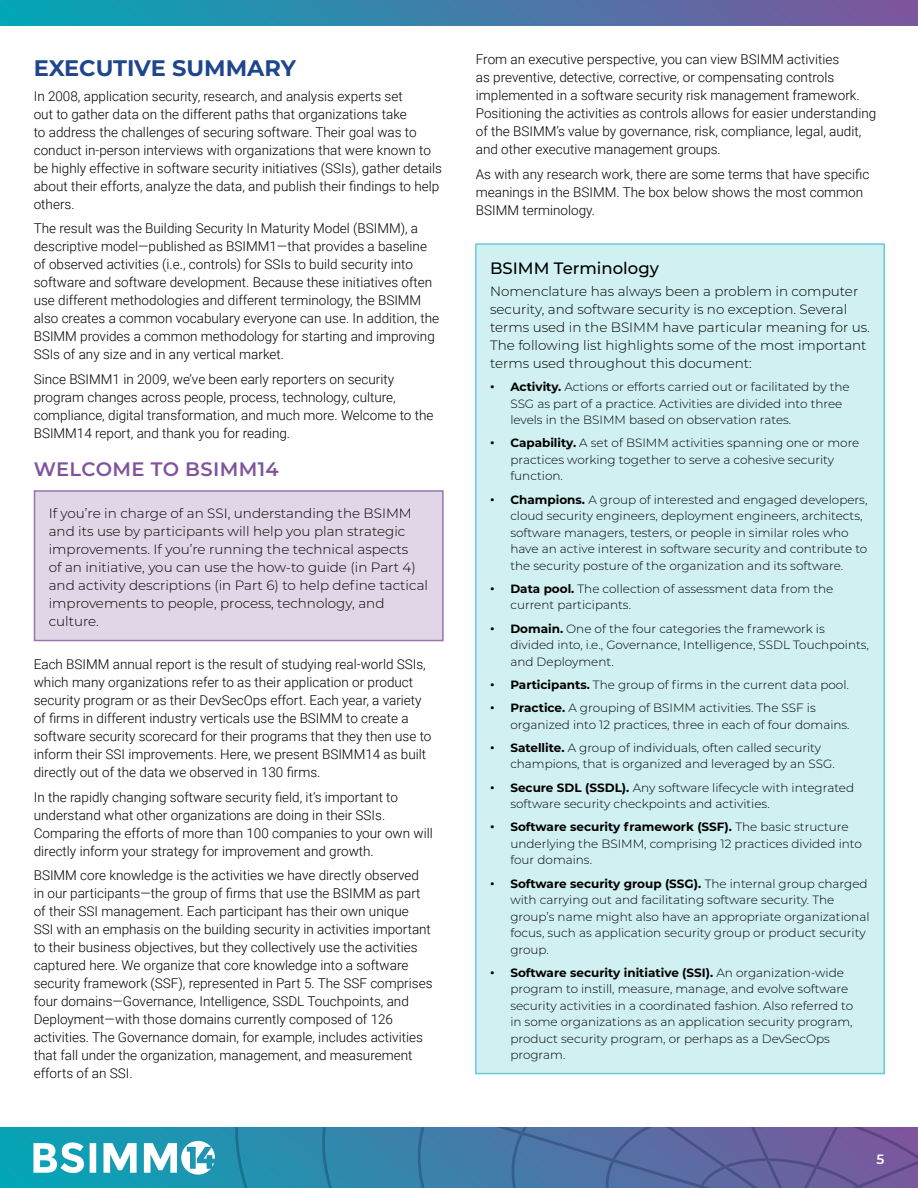
<style>
.page{position:relative;width:918px;height:1188px;background:#fff}
.page>*{position:absolute;margin:0;border:0;box-sizing:border-box;transform-origin:0 0}
.t1{font:700 22.5px "Montserrat";letter-spacing:-.005em;color:#1f458c}
.t2{font:600 19.5px "Montserrat";letter-spacing:.02em;color:#80549c}
.t3{font:500 16.5px "Montserrat";color:#000}
.t4{font:300 13.5px/18px "Roboto";color:#000}
.t5{font:300 13.5px/18px "Montserrat";color:#000}
.t6{font:600 13.5px "Montserrat";color:#fff}
.t7{font:300 12px/16.5px "Montserrat";color:#000}
.s1{font-weight:700}
</style>
<div class="page">
<svg style="left:0;top:1128px;width:230px;height:60px"></svg>
<svg style="left:230px;top:1128px;width:688px;height:60px"></svg>
<svg style="left:33px;top:1141px;width:182px;height:34px"></svg>
<div style="left:0;top:0;width:918px;height:26px;background:linear-gradient(to right,#02a7b7,#7e559c)"></div>
<div style="left:34px;top:491px;width:409px;height:150px;background:#e0d6e7"></div>
<div style="left:34px;top:490px;width:410px;height:151px;border:2px solid #9975b0"></div>
<div style="left:476px;top:244px;width:408px;height:830px;background:#d1f0f2"></div>
<div style="left:475px;top:243px;width:410px;height:831px;border:2px solid #66ccd4"></div>
<h1 class="t1" style="left:34px;top:52px;width:264px">EXECUTIVE SUMMARY</h1>
<p class="t4" style="left:34px;top:86px;width:410px">In 2008, application security, research, and analysis experts set<br>out to gather data on the different paths that organizations take<br>to address the challenges of securing software. Their goal was to conduct in-person interviews with organizations that were known to be highly effective in software security initiatives (SSIs), gather details about their efforts, analyze the data, and publish their findings to help others.</p>
<p class="t4" style="left:34px;top:219px;width:407px">The result was the Building Security In Maturity Model (BSIMM), a descriptive model—published as BSIMM1—that provides a baseline of observed activities (i.e., controls) for SSIs to build security into software and software development. Because these initiatives often use different methodologies and different terminology, the BSIMM also creates a common vocabulary everyone can use. In addition, the BSIMM provides a common methodology for starting and improving SSIs of any size and in any vertical market.</p>
<p class="t4" style="left:34px;top:370px;width:401px">Since BSIMM1 in 2009, we’ve been early reporters on security program changes across people, process, technology, culture, compliance, digital transformation, and much more. Welcome to the BSIMM14 report, and thank you for reading.</p>
<h2 class="t2" style="left:34px;top:455px;width:247px">WELCOME TO BSIMM14</h2>
<p class="t5" style="left:49px;top:504px;width:381px">If you’re in charge of an SSI, understanding the BSIMM and its use by participants will help you plan strategic improvements. If you’re running the technical aspects<br>of an initiative, you can use the how-to guide (in Part 4) and activity descriptions (in Part 6) to help define tactical improvements to people, process, technology, and culture.</p>
<p class="t4" style="left:34px;top:655px;width:399px">Each BSIMM annual report is the result of studying real-world SSIs, which many organizations refer to as their application or product security program or as their DevSecOps effort. Each year, a variety of firms in different industry verticals use the BSIMM to create a software security scorecard for their programs that they then use to inform their SSI improvements. Here, we present BSIMM14 as built directly out of the data we observed in 130 firms.</p>
<p class="t4" style="left:34px;top:787px;width:401px">In the rapidly changing software security field, it’s important to understand what other organizations are doing in their SSIs.<br>Comparing the efforts of more than 100 companies to your own will directly inform your strategy for improvement and growth.</p>
<p class="t4" style="left:34px;top:866px;width:400px">BSIMM core knowledge is the activities we have directly observed in our participants—the group of firms that use the BSIMM as part of their SSI management. Each participant has their own unique<br>SSI with an emphasis on the building security in activities important to their business objectives, but they collectively use the activities captured here. We organize that core knowledge into a software security framework (SSF), represented in Part 5. The SSF comprises four domains—Governance, Intelligence, SSDL Touchpoints, and Deployment—with those domains currently composed of 126 activities. The Governance domain, for example, includes activities that fall under the organization, management, and measurement efforts of an SSI.</p>
<p class="t4" style="left:476px;top:50px;width:402px">From an executive perspective, you can view BSIMM activities<br>as preventive, detective, corrective, or compensating controls implemented in a software security risk management framework.<br>Positioning the activities as controls allows for easier understanding of the BSIMM’s value by governance, risk, compliance, legal, audit, and other executive management groups.</p>
<p class="t4" style="left:476px;top:164px;width:395px">As with any research work, there are some terms that have specific meanings in the BSIMM. The box below shows the most common<br>BSIMM terminology.</p>
<p class="t3" style="left:490px;top:257px;width:170px">BSIMM Terminology</p>
<p class="t5" style="left:490px;top:282px;width:381px">Nomenclature has always been a problem in computer security, and software security is no exception. Several terms used in the BSIMM have particular meaning for us.<br>The following list highlights some of the most important terms used throughout this document:</p>
<p class="t7" style="left:510px;top:378px;width:341px;text-indent:-20px"><span class="s1">• Activity.</span> Actions or efforts carried out or facilitated by the<br>SSG as part of a practice. Activities are divided into three levels in the BSIMM based on observation rates.</p>
<p class="t7" style="left:510px;top:434px;width:351px;text-indent:-20px"><span class="s1">• Capability.</span> A set of BSIMM activities spanning one or more practices working together to serve a cohesive security function.</p>
<p class="t7" style="left:510px;top:491px;width:359px;text-indent:-20px"><span class="s1">• Champions.</span> A group of interested and engaged developers, cloud security engineers, deployment engineers, architects, software managers, testers, or people in similar roles who have an active interest in software security and contribute to the security posture of the organization and its software.</p>
<p class="t7" style="left:510px;top:580px;width:325px;text-indent:-20px"><span class="s1">• Data pool.</span> The collection of assessment data from the current participants.</p>
<p class="t7" style="left:510px;top:620px;width:360px;text-indent:-20px"><span class="s1">• Domain.</span> One of the four categories the framework is divided into, i.e., Governance, Intelligence, SSDL Touchpoints, and Deployment.</p>
<p class="t7" style="left:490px;top:676px;width:360px"><span class="s1">• Participants.</span> The group of firms in the current data pool.</p>
<p class="t7" style="left:510px;top:699px;width:341px;text-indent:-20px"><span class="s1">• Practice.</span> A grouping of BSIMM activities. The SSF is organized into 12 practices, three in each of four domains.</p>
<p class="t7" style="left:510px;top:739px;width:326px;text-indent:-20px"><span class="s1">• Satellite.</span> A group of individuals, often called security champions, that is organized and leveraged by an SSG.</p>
<p class="t7" style="left:510px;top:779px;width:345px;text-indent:-20px"><span class="s1">• Secure SDL (SSDL).</span> Any software lifecycle with integrated software security checkpoints and activities.</p>
<p class="t7" style="left:510px;top:818px;width:353px;text-indent:-20px"><span class="s1">• Software security framework (SSF).</span> The basic structure underlying the BSIMM, comprising 12 practices divided into four domains.</p>
<p class="t7" style="left:510px;top:875px;width:361px;text-indent:-20px"><span class="s1">• Software security group (SSG).</span> The internal group charged with carrying out and facilitating software security. The group’s name might also have an appropriate organizational focus, such as application security group or product security group.</p>
<p class="t7" style="left:510px;top:964px;width:344px;text-indent:-20px"><span class="s1">• Software security initiative (SSI).</span> An organization-wide program to instill, measure, manage, and evolve software security activities in a coordinated fashion. Also referred to in some organizations as an application security program, product security program, or perhaps as a DevSecOps program.</p>
<p class="t6" style="left:876px;top:1150px;width:9px">5</p>
</div>
